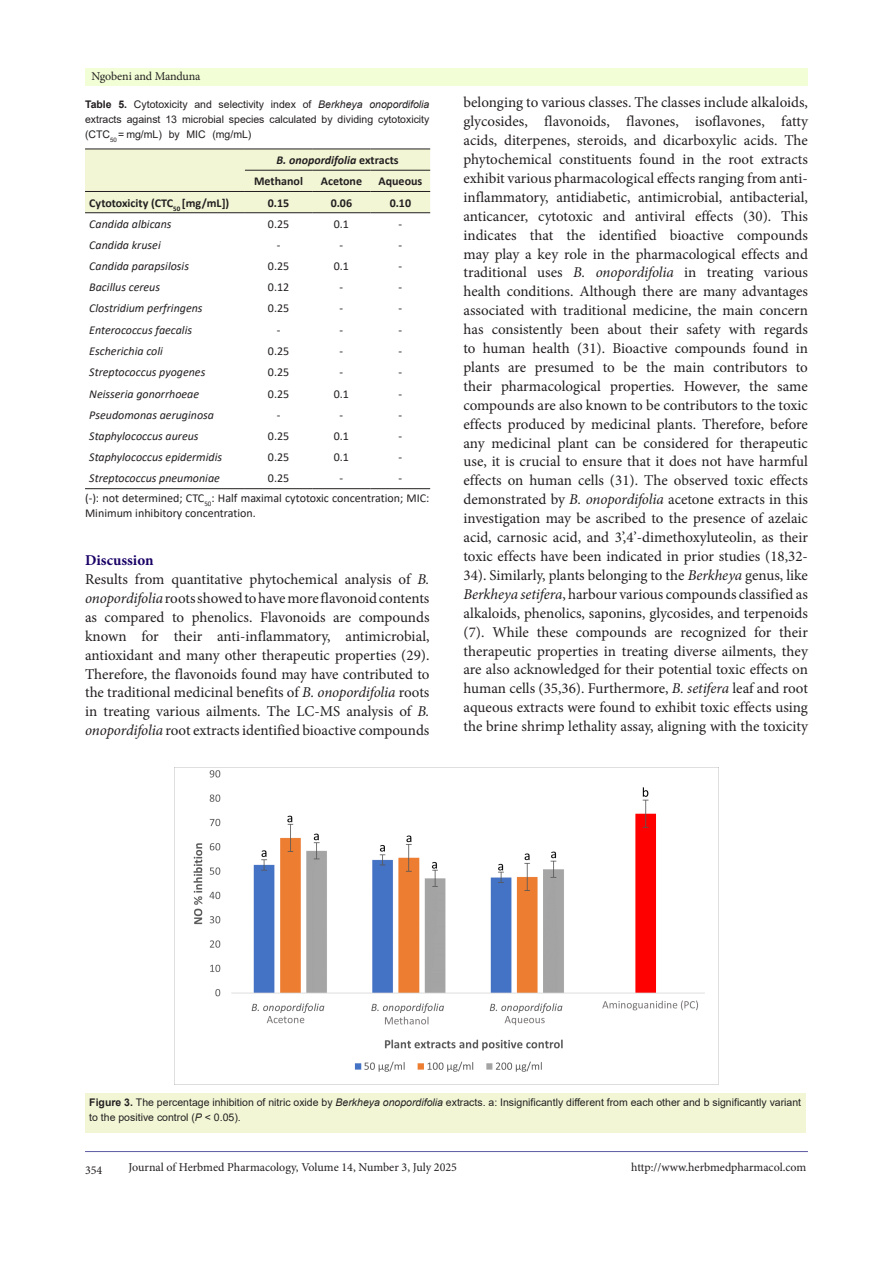
<style>
.page{position:relative;width:893px;height:1263px;background:#fff}
.page>*{position:absolute;margin:0;border:0;box-sizing:border-box;transform-origin:0 0}
.t1{font:15px/18.9px "Minion Pro";color:#231f20;text-align:justify}
.List_Paragraph{font:700 15px "Minion Pro";color:#190066}
.t2{font:italic 12px "Calibri";color:#231f20}
.t3{font:12px/15px "Calibri";color:#231f20}
.t4{font:12px "Minion Pro";letter-spacing:-.005em;color:#231f20}
.t5{font:700 12px "Calibri";color:#231f20}
.t6{font:italic 700 12px "Calibri";color:#231f20}
.t7{font:10.5px/15px "Arial";color:#231f20}
.s1{font-weight:700}
.s2{font-style:italic}
.s3{font-style:normal}
</style>
<div class="page">
<hr style="left:85px;top:1151px;width:723px;height:1px;background:#5e5ca5">
<div style="left:85px;top:68px;width:723px;height:17px;background:#f2ffd6"></div>
<div style="left:85px;top:1094px;width:721px;height:39px;background:#f2f6d5"></div>
<div style="left:85px;top:150px;width:345px;height:62px;background:#f2f6d5"></div>
<hr style="left:85px;top:149px;width:160px;height:1px;background:#231f20">
<hr style="left:245px;top:149px;width:67px;height:1px;background:#231f20">
<hr style="left:312px;top:149px;width:59px;height:1px;background:#231f20">
<hr style="left:371px;top:149px;width:59px;height:1px;background:#231f20">
<hr style="left:245px;top:170px;width:67px;height:1px;background:#231f20">
<hr style="left:312px;top:170px;width:59px;height:1px;background:#231f20">
<hr style="left:371px;top:170px;width:59px;height:1px;background:#231f20">
<hr style="left:85px;top:191px;width:160px;height:1px;background:#231f20">
<hr style="left:245px;top:191px;width:67px;height:1px;background:#231f20">
<hr style="left:312px;top:191px;width:59px;height:1px;background:#231f20">
<hr style="left:371px;top:191px;width:59px;height:1px;background:#231f20">
<hr style="left:85px;top:212px;width:160px;height:1px;background:#231f20">
<hr style="left:245px;top:212px;width:67px;height:1px;background:#231f20">
<hr style="left:312px;top:212px;width:59px;height:1px;background:#231f20">
<hr style="left:371px;top:212px;width:59px;height:1px;background:#231f20">
<hr style="left:85px;top:488px;width:160px;height:1px;background:#231f20">
<hr style="left:245px;top:488px;width:67px;height:1px;background:#231f20">
<hr style="left:312px;top:488px;width:59px;height:1px;background:#231f20">
<hr style="left:371px;top:488px;width:59px;height:1px;background:#231f20">
<img style="left:175px;top:767px;width:543px;height:305px">
<p class="t4" style="left:91px;top:68px;width:111px">Ngobeni and Manduna</p>
<p class="t7" style="left:85px;top:97px;width:346px;text-align:justify"><span class="s1">Table 5.</span> Cytotoxicity and selectivity index of <span class="s2">Berkheya onopordifolia </span>extracts against 13 microbial species calculated by dividing cytotoxicity (CTC<sub>50</sub> = mg/mL) by MIC (mg/mL)</p>
<p class="t6" style="left:276px;top:152px;width:124px">B. onopordifolia <span class="s3">extracts</span></p>
<p class="t5" style="left:254px;top:173px;width:50px">Methanol</p>
<p class="t5" style="left:321px;top:173px;width:43px">Acetone</p>
<p class="t5" style="left:378px;top:173px;width:45px">Aqueous</p>
<p class="t5" style="left:89px;top:194px;width:142px">Cytotoxicity (CTC<sub>50</sub> [mg/mL])</p>
<p class="t5" style="left:268px;top:194px;width:23px">0.15</p>
<p class="t5" style="left:331px;top:194px;width:23px">0.06</p>
<p class="t5" style="left:390px;top:194px;width:23px">0.10</p>
<p class="t2" style="left:89px;top:216px;width:84px">Candida albicans</p>
<p class="t3" style="left:268px;top:216px;width:23px">0.25</p>
<p class="t3" style="left:334px;top:216px;width:17px">0.1</p>
<p class="t3" style="left:399px;top:216px;width:5px">-</p>
<p class="t2" style="left:89px;top:237px;width:73px">Candida krusei</p>
<p class="t3" style="left:277px;top:237px;width:5px">-</p>
<p class="t3" style="left:340px;top:237px;width:5px">-</p>
<p class="t3" style="left:399px;top:237px;width:5px">-</p>
<p class="t2" style="left:89px;top:258px;width:101px">Candida parapsilosis</p>
<p class="t3" style="left:268px;top:258px;width:23px">0.25</p>
<p class="t3" style="left:334px;top:258px;width:17px">0.1</p>
<p class="t3" style="left:399px;top:258px;width:5px">-</p>
<p class="t2" style="left:89px;top:279px;width:72px">Bacillus cereus</p>
<p class="t3" style="left:268px;top:279px;width:23px">0.12</p>
<p class="t3" style="left:340px;top:279px;width:5px">-</p>
<p class="t3" style="left:399px;top:279px;width:5px">-</p>
<p class="t2" style="left:89px;top:300px;width:115px">Clostridium perfringens</p>
<p class="t3" style="left:268px;top:301px;width:23px">0.25</p>
<p class="t3" style="left:340px;top:301px;width:5px">-</p>
<p class="t3" style="left:399px;top:301px;width:5px">-</p>
<p class="t2" style="left:89px;top:321px;width:104px">Enterococcus faecalis</p>
<p class="t3" style="left:277px;top:322px;width:5px">-</p>
<p class="t3" style="left:340px;top:322px;width:5px">-</p>
<p class="t3" style="left:399px;top:322px;width:5px">-</p>
<p class="t2" style="left:89px;top:343px;width:75px">Escherichia coli</p>
<p class="t3" style="left:268px;top:343px;width:23px">0.25</p>
<p class="t3" style="left:340px;top:343px;width:5px">-</p>
<p class="t3" style="left:399px;top:343px;width:5px">-</p>
<p class="t2" style="left:89px;top:364px;width:118px">Streptococcus pyogenes</p>
<p class="t3" style="left:268px;top:364px;width:23px">0.25</p>
<p class="t3" style="left:340px;top:364px;width:5px">-</p>
<p class="t3" style="left:399px;top:364px;width:5px">-</p>
<p class="t2" style="left:89px;top:385px;width:111px">Neisseria gonorrhoeae</p>
<p class="t3" style="left:268px;top:386px;width:23px">0.25</p>
<p class="t3" style="left:334px;top:386px;width:17px">0.1</p>
<p class="t3" style="left:399px;top:386px;width:5px">-</p>
<p class="t2" style="left:89px;top:406px;width:126px">Pseudomonas aeruginosa</p>
<p class="t3" style="left:277px;top:407px;width:5px">-</p>
<p class="t3" style="left:340px;top:407px;width:5px">-</p>
<p class="t3" style="left:399px;top:407px;width:5px">-</p>
<p class="t2" style="left:89px;top:428px;width:111px">Staphylococcus aureus</p>
<p class="t3" style="left:268px;top:428px;width:23px">0.25</p>
<p class="t3" style="left:334px;top:428px;width:17px">0.1</p>
<p class="t3" style="left:399px;top:428px;width:5px">-</p>
<p class="t2" style="left:89px;top:449px;width:134px">Staphylococcus epidermidis</p>
<p class="t3" style="left:268px;top:449px;width:23px">0.25</p>
<p class="t3" style="left:334px;top:449px;width:17px">0.1</p>
<p class="t3" style="left:399px;top:449px;width:5px">-</p>
<p class="t2" style="left:89px;top:470px;width:132px">Streptococcus pneumoniae</p>
<p class="t3" style="left:268px;top:471px;width:23px">0.25</p>
<p class="t3" style="left:340px;top:471px;width:5px">-</p>
<p class="t3" style="left:399px;top:471px;width:5px">-</p>
<p class="t3" style="left:85px;top:490px;width:346px">(-): not determined; CTC<sub>50</sub>: Half maximal cytotoxic concentration; MIC:<br>Minimum inhibitory concentration.</p>
<p class="List_Paragraph" style="left:85px;top:550px;width:70px">Discussion</p>
<p class="t1" style="left:85px;top:570px;width:346px">Results from quantitative phytochemical analysis of <span class="s2">B. onopordifolia</span> roots showed to have more flavonoid contents as compared to phenolics. Flavonoids are compounds known for their anti-inflammatory, antimicrobial, antioxidant and many other therapeutic properties (29).<br>Therefore, the flavonoids found may have contributed to the traditional medicinal benefits of <span class="s2">B. onopordifolia</span> roots in treating various ailments. The LC-MS analysis of <span class="s2">B. onopordifolia</span> root extracts identified bioactive compounds</p>
<p class="t1" style="left:463px;top:93px;width:346px">belonging to various classes. The classes include alkaloids, glycosides, flavonoids, flavones, isoflavones, fatty acids, diterpenes, steroids, and dicarboxylic acids. The phytochemical constituents found in the root extracts exhibit various pharmacological effects ranging from anti&shy;inflammatory, antidiabetic, antimicrobial, antibacterial, anticancer, cytotoxic and antiviral effects (30). This indicates that the identified bioactive compounds may play a key role in the pharmacological effects and traditional uses <span class="s2">B. onopordifolia</span> in treating various health conditions. Although there are many advantages associated with traditional medicine, the main concern has consistently been about their safety with regards to human health (31). Bioactive compounds found in plants are presumed to be the main contributors to their pharmacological properties. However, the same compounds are also known to be contributors to the toxic effects produced by medicinal plants. Therefore, before any medicinal plant can be considered for therapeutic use, it is crucial to ensure that it does not have harmful effects on human cells (31). The observed toxic effects demonstrated by <span class="s2">B. onopordifolia</span> acetone extracts in this investigation may be ascribed to the presence of azelaic acid, carnosic acid, and 3’,4’-dimethoxyluteolin, as their toxic effects have been indicated in prior studies (18,32- 34). Similarly, plants belonging to the <span class="s2">Berkheya</span> genus, like <span class="s2">Berkheya setifera</span>, harbour various compounds classified as alkaloids, phenolics, saponins, glycosides, and terpenoids (7). While these compounds are recognized for their therapeutic properties in treating diverse ailments, they are also acknowledged for their potential toxic effects on human cells (35,36). Furthermore, <span class="s2">B. setifera</span> leaf and root aqueous extracts were found to exhibit toxic effects using the brine shrimp lethality assay, aligning with the toxicity</p>
<p class="t7" style="left:89px;top:1094px;width:713px"><span class="s1">Figure 3.</span> The percentage inhibition of nitric oxide by <span class="s2">Berkheya onopordifolia</span> extracts. a: Insignificantly different from each other and b significantly variant to the positive control (<span class="s2">P</span> &lt; 0.05).</p>
<p class="t4" style="left:85px;top:1162px;width:19px">354</p>
<p class="t4" style="left:128px;top:1159px;width:330px">Journal of Herbmed Pharmacology, Volume 14, Number 3, July 2025</p>
<p class="t4" style="left:631px;top:1159px;width:177px">http://www.herbmedpharmacol.com</p>
</div>
